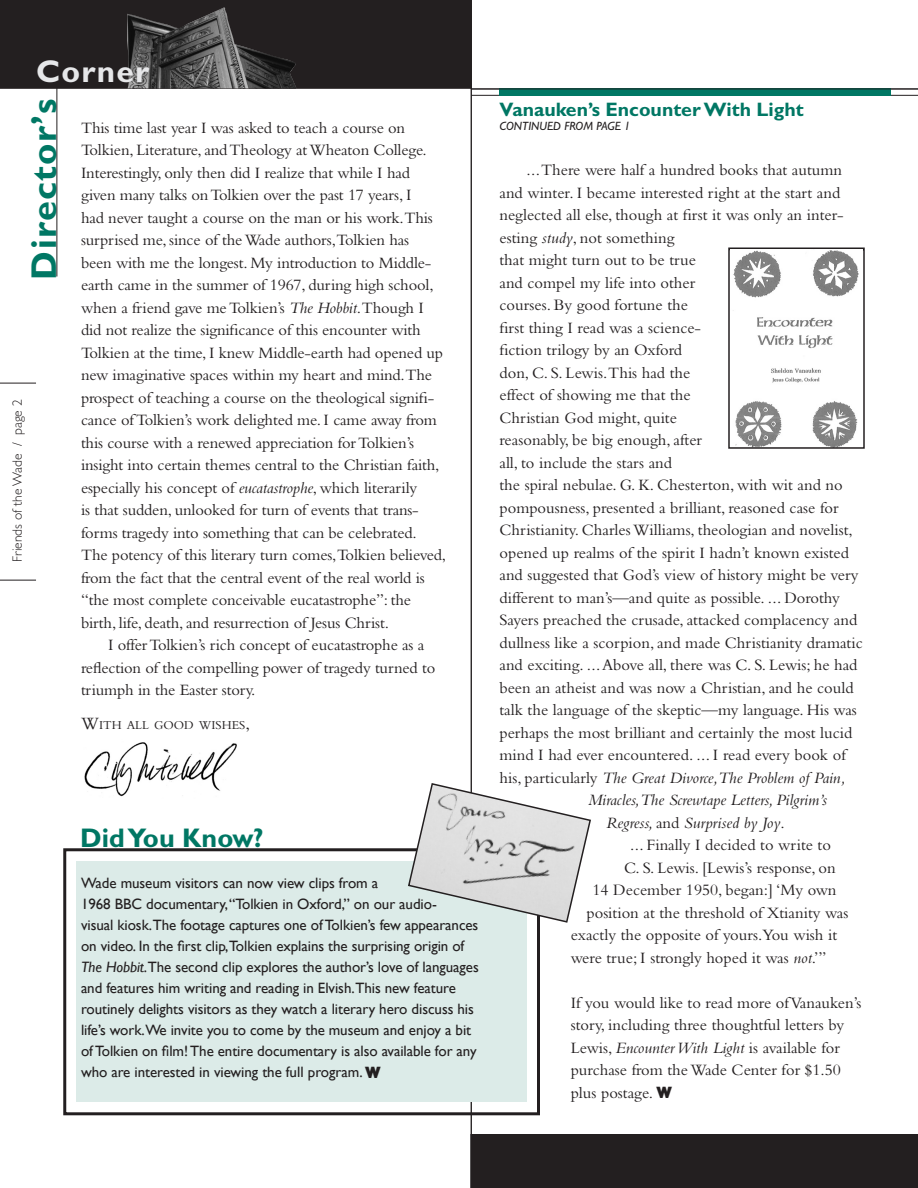
<style>
.page{position:relative;width:918px;height:1188px;background:#fff}
.page>*{position:absolute;margin:0;border:0;box-sizing:border-box;transform-origin:0 0}
.Titles_Large{font:700 36px "Gill Sans";letter-spacing:.035em;color:#007764}
.Titles_Large_Light{font:700 31.5px "Gill Sans";letter-spacing:.04em;color:#e6e7e9}
.t1{font:700 31.5px "Gill Sans";letter-spacing:.04em;color:#e6e7e9}
.Titles_Medium_Dark{font:700 27px "Gill Sans";color:#007764}
.Titles_Small_Dark{font:700 19.5px "Gill Sans";color:#007764}
.Body_Text{font:16.5px/22.5px "Bembo";color:#231f20}
.Body_Text_First_Para{font:16.5px/22.5px "Bembo";letter-spacing:-.01em;color:#231f20}
.Body_Text-2{font:italic 16.5px "Bembo";color:#231f20}
.Did_You_Know_Inside{font:15px/21px "Gill Sans";letter-spacing:-.005em;color:#231f20}
.End_Article_Icon{font:15px "Gill Sans";letter-spacing:-.005em;color:#231f20}
.t2{font:300 13.5px "Gill Sans";color:#231f20}
.Director_s_Corner_Cl{font:12.6px "Bembo";color:#231f20}
.Continued__Top_of_Pa{font:italic 12px "Gill Sans";color:#231f20}
.s1{font-style:italic}
.s2{font-size:18px}
.s3{font-weight:800;font-size:16.5px}
.s4{font-style:normal}
.s5{font-family:"Gill Sans";font-weight:800}
</style>
<div class="page">
<hr style="left:0;top:580px;width:36px;height:1px;background:#231f20">
<hr style="left:0;top:383px;width:36px;height:1px;background:#231f20">
<hr style="left:471px;top:95px;width:447px;height:1px;background:#231f20">
<div style="left:500px;top:89px;width:391px;height:7px;background:#007764"></div>
<svg style="left:0;top:0;width:471px;height:89px;background:#2d2a2a"></svg>
<hr style="left:471px;top:0;width:1px;height:1188px;background:#231f20">
<hr style="left:57px;top:87px;width:1px;height:190px;background:#231f20">
<div style="left:63px;top:848px;width:477px;height:267px;border:3px solid #231f20"></div>
<div style="left:77px;top:862px;width:450px;height:240px;background:#dcebe8"></div>
<hr style="left:471px;top:89px;width:447px;height:1px;background:#231f20">
<div style="left:472px;top:1134px;width:446px;height:54px;background:#231f20"></div>
<img style="left:84px;top:742px;width:153px;height:55px">
<svg style="left:407px;top:782px;width:184px;height:142px"></svg>
<img style="left:733px;top:251px;width:126px;height:195px">
<div style="left:728px;top:248px;width:137px;height:201px;border:2px solid #231f20"></div>
<p class="t1" style="left:41px;top:49px;width:115px">Corner</p>
<p class="Titles_Large_Light" style="left:36px;top:53px;width:115px">Corner</p>
<p class="Titles_Large" style="left:23px;top:280px;width:183px;rotate:-90deg">Director’s</p>
<p class="t2" style="left:10px;top:562px;width:164px;rotate:-90deg">Friends of the Wade / page 2</p>
<p class="Body_Text_First_Para" style="left:81px;top:116px;width:367px">This time last year I was asked to teach a course on Tolkien, Literature, and Theology at Wheaton College.<br>Interestingly, only then did I realize that while I had given many talks on Tolkien over the past 17 years, I<br>had never taught a course on the man or his work.This surprised me, since of the Wade authors,Tolkien has<br>been with me the longest. My introduction to Middle&shy;earth came in the summer of 1967, during high school, when a friend gave me Tolkien’s <span class="s1">The Hobbit</span>.Though I did not realize the significance of this encounter with Tolkien at the time, I knew Middle-earth had opened up new imaginative spaces within my heart and mind.The prospect of teaching a course on the theological signifi&shy;cance of Tolkien’s work delighted me. I came away from this course with a renewed appreciation for Tolkien’s insight into certain themes central to the Christian faith, especially his concept of <span class="s1">eucatastrophe</span>, which literarily<br>is that sudden, unlooked for turn of events that trans&shy;forms tragedy into something that can be celebrated.<br>The potency of this literary turn comes,Tolkien believed, from the fact that the central event of the real world is “the most complete conceivable eucatastrophe”: the birth, life, death, and resurrection of Jesus Christ.</p>
<p class="Body_Text" style="left:81px;top:633px;width:356px;text-indent:27px">I offer Tolkien’s rich concept of eucatastrophe as a reflection of the compelling power of tragedy turned to triumph in the Easter story.</p>
<p class="Director_s_Corner_Cl" style="left:81px;top:718px;width:171px"><span class="s2">W</span>ITH ALL GOOD WISHES<span class="s2">,</span></p>
<p class="Titles_Medium_Dark" style="left:80px;top:822px;width:185px">Did You Know?</p>
<p class="Did_You_Know_Inside" style="left:81px;top:873px;width:399px">Wade museum visitors can now view clips from a<br>1968 BBC documentary, “Tolkien in Oxford,” on our audio-<br>visual kiosk.The footage captures one of Tolkien’s few appearances on video. In the first clip,Tolkien explains the surprising origin of <span class="s1">The Hobbit</span>.The second clip explores the author’s love of languages and features him writing and reading in Elvish.This new feature routinely delights visitors as they watch a literary hero discuss his life’s work.We invite you to come by the museum and enjoy a bit of Tolkien on film! The entire documentary is also available for any</p>
<p class="End_Article_Icon" style="left:81px;top:1064px;width:302px">who are interested in viewing the full program.<span class="s3">W</span></p>
<p class="Titles_Small_Dark" style="left:500px;top:98px;width:306px">Vanauken’s Encounter With Light</p>
<p class="Continued__Top_of_Pa" style="left:500px;top:119px;width:132px">CONTINUED FROM PAGE 1</p>
<p class="Body_Text" style="left:526px;top:159px;width:317px">...There were half a hundred books that autumn</p>
<p class="Body_Text" style="left:500px;top:181px;width:342px">and winter. I became interested right at the start and</p>
<p class="Body_Text" style="left:500px;top:204px;width:346px">neglected all else, though at first it was only an inter-</p>
<p class="Body_Text" style="left:500px;top:226px;width:176px">esting <span class="s1">study</span>, not something</p>
<p class="Body_Text" style="left:500px;top:249px;width:198px">that might turn out to be true</p>
<p class="Body_Text" style="left:500px;top:271px;width:197px">and compel my life into other</p>
<p class="Body_Text" style="left:500px;top:294px;width:190px">courses. By good fortune the</p>
<p class="Body_Text" style="left:500px;top:316px;width:203px">first thing I read was a science-</p>
<p class="Body_Text" style="left:500px;top:339px;width:184px">fiction trilogy by an Oxford</p>
<p class="Body_Text" style="left:500px;top:361px;width:192px">don, C. S. Lewis.This had the</p>
<p class="Body_Text" style="left:500px;top:384px;width:193px">effect of showing me that the</p>
<p class="Body_Text" style="left:500px;top:406px;width:179px">Christian God might, quite</p>
<p class="Body_Text" style="left:500px;top:429px;width:204px">reasonably, be big enough, after</p>
<p class="Body_Text" style="left:500px;top:451px;width:174px">all, to include the stars and</p>
<p class="Body_Text" style="left:500px;top:474px;width:345px">the spiral nebulae. G. K. Chesterton, with wit and no</p>
<p class="Body_Text" style="left:500px;top:496px;width:341px">pompousness, presented a brilliant, reasoned case for</p>
<p class="Body_Text" style="left:500px;top:519px;width:355px">Christianity. Charles Williams, theologian and novelist,</p>
<p class="Body_Text" style="left:500px;top:541px;width:351px">opened up realms of the spirit I hadn’t known existed</p>
<p class="Body_Text" style="left:500px;top:564px;width:361px">and suggested that God’s view of history might be very</p>
<p class="Body_Text" style="left:500px;top:586px;width:342px">different to man’s—and quite as possible. ... Dorothy</p>
<p class="Body_Text" style="left:500px;top:609px;width:359px">Sayers preached the crusade, attacked complacency and</p>
<p class="Body_Text" style="left:500px;top:631px;width:365px">dullness like a scorpion, and made Christianity dramatic</p>
<p class="Body_Text" style="left:500px;top:654px;width:360px">and exciting. ... Above all, there was C. S. Lewis; he had</p>
<p class="Body_Text" style="left:500px;top:676px;width:356px">been an atheist and was now a Christian, and he could</p>
<p class="Body_Text" style="left:500px;top:699px;width:359px">talk the language of the skeptic—my language. His was</p>
<p class="Body_Text" style="left:500px;top:721px;width:354px">perhaps the most brilliant and certainly the most lucid</p>
<p class="Body_Text" style="left:500px;top:744px;width:348px">mind I had ever encountered. ... I read every book of</p>
<p class="Body_Text-2" style="left:500px;top:768px;width:348px"><span class="s4">his, particularly</span> The Great Divorce, The Problem of Pain,</p>
<p class="Body_Text-2" style="left:588px;top:791px;width:241px">Miracles, The Screwtape Letters, Pilgrim’s</p>
<p class="Body_Text-2" style="left:606px;top:813px;width:180px">Regress, <span class="s4">and</span> Surprised by Joy<span class="s4">.</span></p>
<p class="Body_Text" style="left:630px;top:834px;width:203px">... Finally I decided to write to</p>
<p class="Body_Text" style="left:624px;top:856px;width:213px">C. S. Lewis. [Lewis’s response, on</p>
<p class="Body_Text" style="left:592px;top:879px;width:246px">14 December 1950, began:] ‘My own</p>
<p class="Body_Text" style="left:586px;top:901px;width:263px">position at the threshold of Xtianity was</p>
<p class="Body_Text" style="left:571px;top:924px;width:268px">exactly the opposite of yours.You wish it</p>
<p class="Body_Text" style="left:571px;top:946px;width:257px">were true; I strongly hoped it was <span class="s1">not</span>.’”</p>
<p class="Body_Text_First_Para" style="left:571px;top:991px;width:292px">If you would like to read more of Vanauken’s story, including three thoughtful letters by Lewis, <span class="s1">Encounter With Light</span> is available for purchase from the Wade Center for $1.50 plus postage. <span class="s5">W</span></p>
</div>
